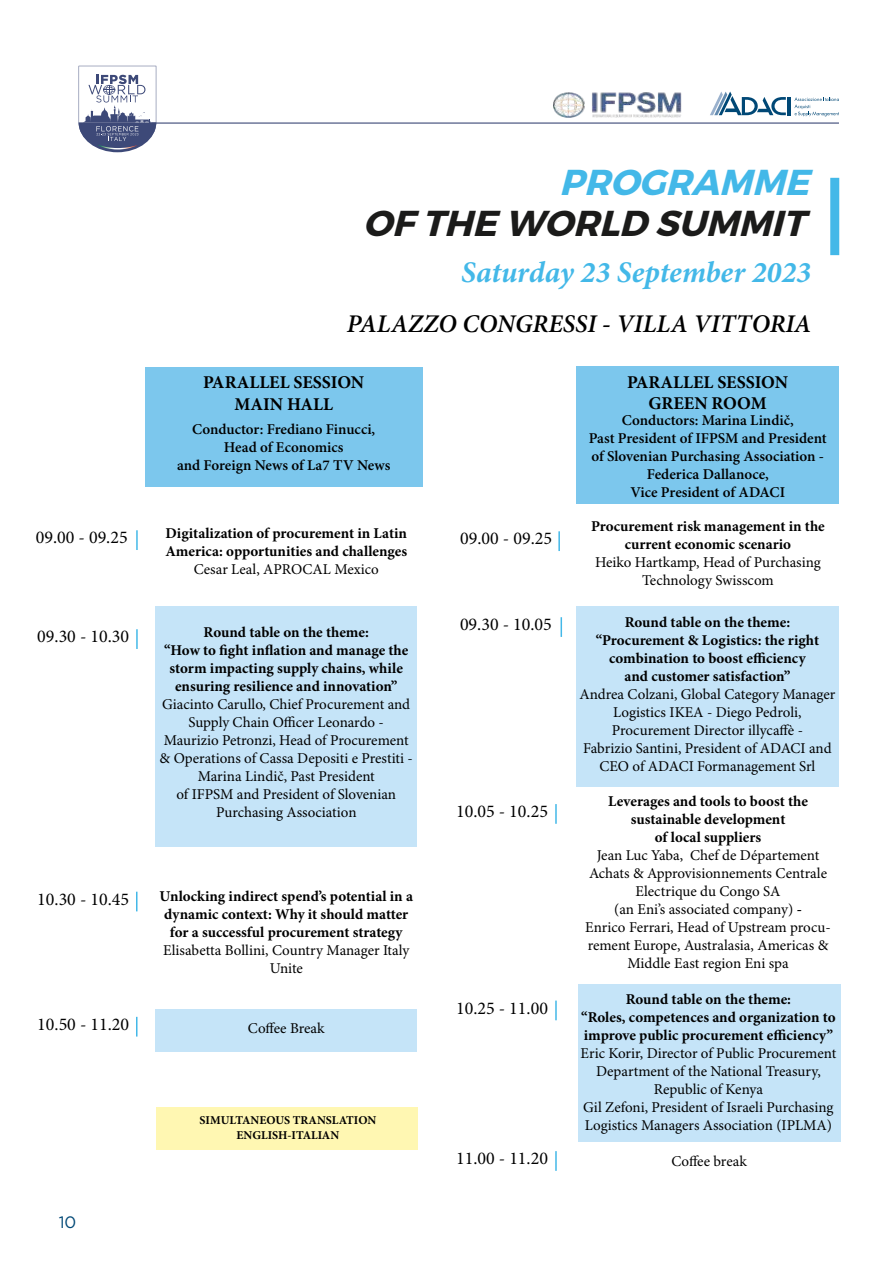
<style>
.page{position:relative;width:893px;height:1263px;background:#fff}
.page>*{position:absolute;margin:0;border:0;box-sizing:border-box;transform-origin:0 0}
.t1{font:italic 700 36px "Montserrat";color:#1b1b1a}
.t2{font:italic 700 36px "Montserrat";color:#43b8e8}
.t3{font:italic 700 30px "Minion Pro";color:#43b8e8}
.t4{font:italic 600 25.5px "Minion Pro";color:#000}
.t5{font:18px "Minion Pro";color:#000}
.t6{font:700 18px/21.6px "Minion Pro";color:#000;text-align:center}
.t7{font:16.5px "Gotham HTF";color:#004876}
.t8{font:15px/18px "Minion Pro";color:#000;text-align:center}
.t9{font:700 15px/18px "Minion Pro";color:#000;text-align:center}
.t10{font:600 15px/18px "Minion Pro";color:#000;text-align:center}
.t11{font:700 12px/14.4px "Minion Pro";color:#000;text-align:center}
.s1{font-weight:700}
</style>
<div class="page">
<hr style="left:152px;top:122px;width:687px;height:2px;background:#3d4978">
<hr style="left:788px;top:97px;width:3px;height:18px;background:#004876">
<svg style="left:710px;top:92px;width:76px;height:23px"></svg>
<svg style="left:794px;top:97px;width:45px;height:19px"></svg>
<img style="left:554px;top:92px;width:128px;height:26px">
<svg style="left:79px;top:66px;width:77px;height:86px"></svg>
<div style="left:145px;top:367px;width:277px;height:119px;background:#7cc7ed"></div>
<div style="left:156px;top:606px;width:261px;height:240px;background:#c5e4f8"></div>
<div style="left:156px;top:1010px;width:261px;height:42px;background:#c5e4f8"></div>
<hr style="left:136px;top:530px;width:2px;height:20px;background:#43b8e8">
<hr style="left:136px;top:629px;width:2px;height:20px;background:#43b8e8">
<svg style="left:136px;top:1017px;width:2px;height:19px"></svg>
<svg style="left:136px;top:892px;width:2px;height:19px"></svg>
<div style="left:830px;top:178px;width:9px;height:77px;background:#43b8e8"></div>
<div style="left:577px;top:367px;width:262px;height:137px;background:#7cc7ed"></div>
<div style="left:577px;top:606px;width:262px;height:181px;background:#c5e4f8"></div>
<div style="left:578px;top:984px;width:262px;height:158px;background:#c5e4f8"></div>
<hr style="left:558px;top:531px;width:2px;height:20px;background:#43b8e8">
<svg style="left:561px;top:617px;width:1px;height:20px"></svg>
<hr style="left:555px;top:1000px;width:2px;height:20px;background:#43b8e8">
<hr style="left:555px;top:1151px;width:2px;height:20px;background:#43b8e8">
<hr style="left:555px;top:804px;width:2px;height:20px;background:#43b8e8">
<div style="left:157px;top:1107px;width:261px;height:42px;background:#fff7b2"></div>
<h1 class="t2" style="left:559px;top:160px;width:263px">PROGRAMME</h1>
<h1 class="t1" style="left:363px;top:200px;width:455px">OFTHE WORLD SUMMIT</h1>
<h2 class="t3" style="left:461px;top:254px;width:351px">Saturday 23 September 2023</h2>
<h3 class="t4" style="left:347px;top:308px;width:466px">PALAZZO CONGRESSI - VILLA VITTORIA</h3>
<p class="t6" style="left:203px;top:372px;width:163px">PARALLEL SESSION<br>MAIN HALL</p>
<p class="t6" style="left:627px;top:372px;width:163px">PARALLEL SESSION<br>GREEN ROOM</p>
<p class="t10" style="left:177px;top:420px;width:215px">Conductor: Frediano Finucci,<br>Head of Economics<br>and Foreign News of La7 TV News</p>
<p class="t10" style="left:589px;top:412px;width:239px">Conductors: Marina Lindič,<br>Past President of IFPSM and President of Slovenian Purchasing Association -<br>Federica Dallanoce,<br>Vice President of ADACI</p>
<p class="t5" style="left:36px;top:527px;width:93px">09.00 - 09.25</p>
<p class="t9" style="left:165px;top:525px;width:243px;text-align:left">Digitalization of procurement in Latin<br>America: opportunities and challenges</p>
<p class="t8" style="left:194px;top:561px;width:187px">Cesar Leal, APROCAL Mexico</p>
<p class="t5" style="left:37px;top:626px;width:93px">09.30 - 10.30</p>
<p class="t9" style="left:164px;top:624px;width:246px">Round table on the theme:<br>‘‘How to fight inflation and manage the storm impacting supply chains, while ensuring resilience and innovation’’</p>
<p class="t8" style="left:160px;top:696px;width:255px">Giacinto Carullo, Chief Procurement and Supply Chain Officer Leonardo - Maurizio Petronzi, Head of Procurement &amp; Operations of Cassa Depositi e Prestiti - Marina Lindič, Past President<br>of IFPSM and President of Slovenian Purchasing Association</p>
<p class="t5" style="left:37px;top:888px;width:93px">10.30 - 10.45</p>
<p class="t9" style="left:160px;top:888px;width:255px">Unlocking indirect spend’s potential in a dynamic context: Why it should matter for a successful procurement strategy</p>
<p class="t8" style="left:163px;top:942px;width:248px">Elisabetta Bollini, Country Manager Italy<br>Unite</p>
<p class="t5" style="left:460px;top:528px;width:93px">09.00 - 09.25</p>
<p class="t5" style="left:460px;top:614px;width:93px">09.30 - 10.05</p>
<p class="t5" style="left:456px;top:801px;width:93px">10.05 - 10.25</p>
<p class="t9" style="left:591px;top:518px;width:235px">Procurement risk management in the current economic scenario</p>
<p class="t8" style="left:595px;top:554px;width:227px">Heiko Hartkamp, Head of Purchasing<br>Technology Swisscom</p>
<p class="t9" style="left:596px;top:613px;width:225px">Round table on the theme: “Procurement &amp; Logistics: the right combination to boost efficiency and customer satisfaction”</p>
<p class="t8" style="left:579px;top:685px;width:258px">Andrea Colzani, Global Category Manager Logistics IKEA - Diego Pedroli, Procurement Director illycaffè -<br>Fabrizio Santini, President of ADACI and CEO of ADACI Formanagement Srl</p>
<p class="t9" style="left:608px;top:793px;width:201px">Leverages and tools to boost the sustainable development<br>of local suppliers</p>
<p class="t8" style="left:585px;top:847px;width:247px">Jean Luc Yaba, Chef de Département Achats &amp; Approvisionnements Centrale Electrique du Congo SA<br>(an Eni’s associated company) <span class="s1">-<br></span>Enrico Ferrari, Head of Upstream procu&shy;rement Europe, Australasia, Americas &amp; Middle East region Eni spa</p>
<p class="t5" style="left:37px;top:1013px;width:93px">10.50 - 11.20</p>
<p class="t8" style="left:248px;top:1020px;width:78px">Coffee Break</p>
<p class="t7" style="left:59px;top:1213px;width:19px">10</p>
<p class="t11" style="left:200px;top:1114px;width:178px">SIMULTANEOUS TRANSLATION<br>ENGLISH-ITALIAN</p>
<p class="t5" style="left:456px;top:997px;width:93px">10.25 - 11.00</p>
<p class="t5" style="left:456px;top:1148px;width:93px">11.00 - 11.20</p>
<p class="t9" style="left:581px;top:991px;width:256px">Round table on the theme:<br>‘‘Roles, competences and organization to improve public procurement efficiency’’</p>
<p class="t8" style="left:580px;top:1045px;width:257px">Eric Korir, Director of Public Procurement Department of the National Treasury, Republic of Kenya<br>Gil Zefoni, President of Israeli Purchasing Logistics Managers Association (IPLMA)</p>
<p class="t8" style="left:671px;top:1153px;width:77px">Coffee break</p>
</div>
